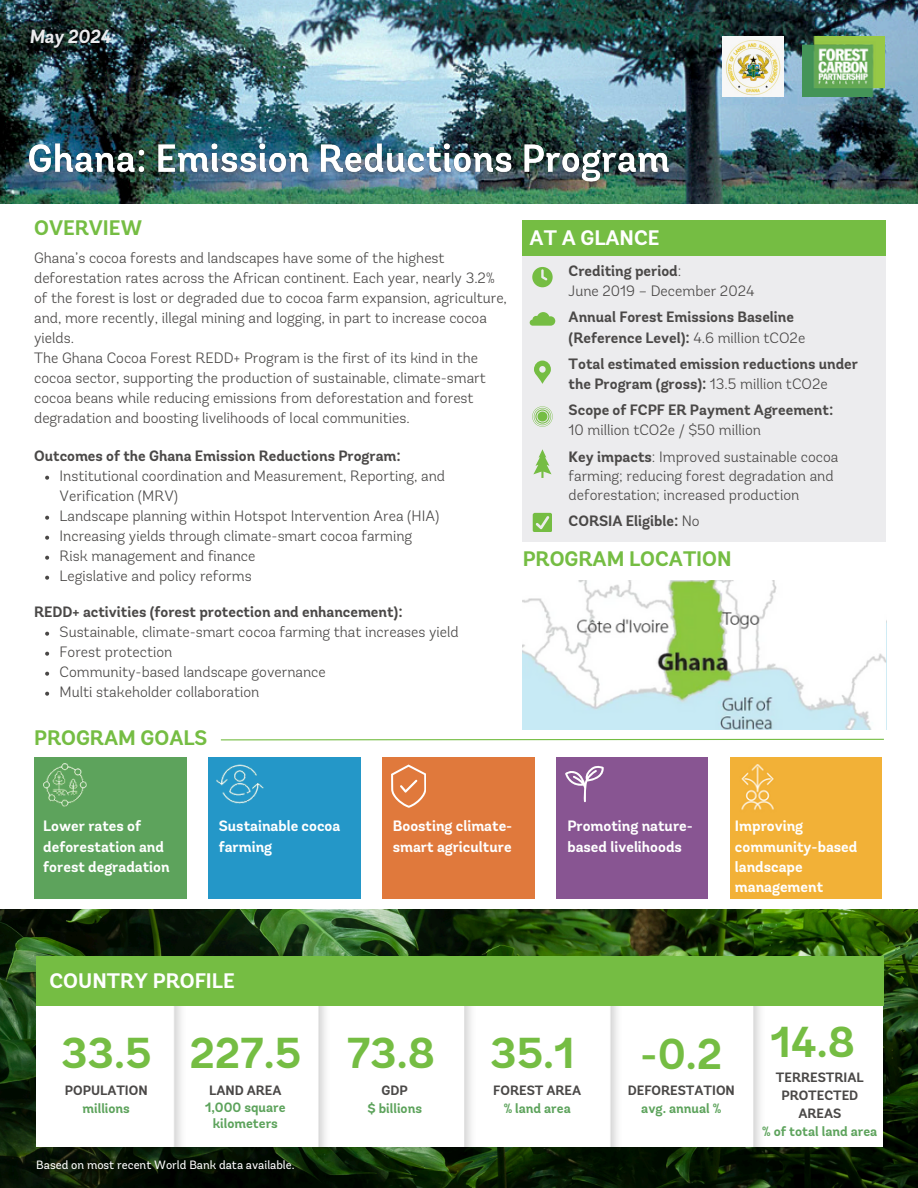
<style>
.page{position:relative;width:918px;height:1188px;background:#fff}
.page>*{position:absolute;margin:0;border:0;box-sizing:border-box;transform-origin:0 0}
.t1{font:43.2px "Andes Bold PTI";color:#75bd43}
.t2{font:21px "Andes Bold PTI";color:#75bd43}
.t3{font:21px "Andes Bold PTI";color:#fff}
.t4{font:italic 700 19.05px "Andes";color:#ececee}
.t5{font:300 15px/20px "Andes";color:#4a4847}
.t6{font:15px/20.2px "Andes Bold PTI";color:#4a4847}
.t7{font:15px/20.2px "Andes Bold PTI";color:#fff}
.t8{font:13.5px/18px "Andes Bold PTI";color:#4a4847;text-align:center}
.t9{font:13.5px/16.4px "Andes Bold PTI";color:#5da35c;text-align:center}
.t10{font:12px "Andes";color:#fff}
.s1{font-family:"Andes";font-weight:300}
.s2{font-family:"Andes Bold PTI";font-weight:400}
.s3{color:#5da35c}
.s4{color:#4a4847}
</style>
<div class="page">
<img style="left:0;top:0;width:918px;height:204px">
<img style="left:0;top:910px;width:918px;height:278px">
<div style="left:36px;top:991px;width:847px;height:156px;background:#fff"></div>
<img style="left:318px;top:1006px;width:8px;height:141px">
<img style="left:610px;top:1006px;width:8px;height:141px">
<img style="left:753px;top:1006px;width:14px;height:143px">
<div style="left:36px;top:957px;width:848px;height:49px;background:#75bd43"></div>
<div style="left:523px;top:251px;width:363px;height:290px;background:#ececee"></div>
<div style="left:523px;top:221px;width:363px;height:35px;background:#75bd43"></div>
<img style="left:802px;top:37px;width:82px;height:59px">
<div style="left:34px;top:757px;width:153px;height:142px;background:#5da35c"></div>
<div style="left:208px;top:757px;width:153px;height:142px;background:#2497c8"></div>
<div style="left:382px;top:757px;width:153px;height:142px;background:#e0793c"></div>
<div style="left:556px;top:757px;width:152px;height:142px;background:#885592"></div>
<div style="left:730px;top:757px;width:152px;height:142px;background:#f2b137"></div>
<svg style="left:391px;top:765px;width:35px;height:42px"></svg>
<img style="left:43px;top:764px;width:44px;height:43px">
<img style="left:741px;top:765px;width:33px;height:45px">
<img style="left:216px;top:764px;width:48px;height:40px">
<svg style="left:565px;top:765px;width:39px;height:37px"></svg>
<svg style="left:220px;top:738px;width:664px;height:3px"></svg>
<img style="left:723px;top:37px;width:60px;height:59px">
<svg style="left:534px;top:361px;width:17px;height:23px"></svg>
<svg style="left:532px;top:267px;width:21px;height:20px"></svg>
<svg style="left:533px;top:449px;width:18px;height:29px"></svg>
<svg style="left:530px;top:312px;width:25px;height:14px"></svg>
<div style="left:533px;top:513px;width:19px;height:19px;background:#75bd43;border-radius:2px"></div>
<svg style="left:536px;top:516px;width:13px;height:13px"></svg>
<svg style="left:532px;top:406px;width:21px;height:21px"></svg>
<img style="left:523px;top:581px;width:363px;height:148px">
<img style="left:23px;top:138px;width:653px;height:53px">
<svg style="left:45px;top:476px;width:4px;height:4px"></svg>
<svg style="left:45px;top:516px;width:4px;height:4px"></svg>
<svg style="left:45px;top:536px;width:4px;height:4px"></svg>
<svg style="left:45px;top:556px;width:4px;height:4px"></svg>
<svg style="left:45px;top:576px;width:4px;height:4px"></svg>
<svg style="left:45px;top:632px;width:4px;height:4px"></svg>
<svg style="left:45px;top:652px;width:4px;height:4px"></svg>
<svg style="left:45px;top:672px;width:4px;height:4px"></svg>
<svg style="left:45px;top:692px;width:4px;height:4px"></svg>
<h6 class="t4" style="left:29px;top:28px;width:83px">May 2024</h6>
<p class="t2" style="left:34px;top:220px;width:109px">OVERVIEW</p>
<p class="t5" style="left:34px;top:249px;width:474px">Ghana’s cocoa forests and landscapes have some of the highest deforestation rates across the African continent. Each year, nearly 3.2% of the forest is lost or degraded due to cocoa farm expansion, agriculture, and, more recently, illegal mining and logging, in part to increase cocoa yields.</p>
<p class="t5" style="left:34px;top:349px;width:453px">The Ghana Cocoa Forest REDD+ Program is the first of its kind in the cocoa sector, supporting the production of sustainable, climate-smart cocoa beans while reducing emissions from deforestation and forest degradation and boosting livelihoods of local communities.</p>
<p class="t6" style="left:34px;top:447px;width:368px">Outcomes of the Ghana Emission Reductions Program:</p>
<p class="t5" style="left:60px;top:467px;width:387px">Institutional coordination and Measurement, Reporting, and<br>Verification (MRV)</p>
<p class="t5" style="left:60px;top:507px;width:381px">Landscape planning within Hotspot Intervention Area (HIA)</p>
<p class="t5" style="left:60px;top:527px;width:354px">Increasing yields through climate-smart cocoa farming</p>
<p class="t5" style="left:60px;top:547px;width:197px">Risk management and finance</p>
<p class="t5" style="left:60px;top:567px;width:194px">Legislative and policy reforms</p>
<p class="t6" style="left:34px;top:603px;width:370px">REDD+ activities (forest protection and enhancement):</p>
<p class="t5" style="left:60px;top:623px;width:401px">Sustainable, climate-smart cocoa farming that increases yield</p>
<p class="t5" style="left:60px;top:643px;width:114px">Forest protection</p>
<p class="t5" style="left:60px;top:663px;width:268px">Community-based landscape governance</p>
<p class="t5" style="left:60px;top:683px;width:201px">Multi stakeholder collaboration</p>
<h6 class="t2" style="left:34px;top:729px;width:175px">PROGRAM GOALS</h6>
<p class="t3" style="left:530px;top:229px;width:131px">AT A GLANCE</p>
<h6 class="t6" style="left:569px;top:262px;width:114px">Crediting period<span class="s1">:</span></h6>
<p class="t5" style="left:569px;top:283px;width:187px">June 2019 – December 2024</p>
<h6 class="t6" style="left:569px;top:309px;width:238px">Annual Forest Emissions Baseline (Reference Level): <span class="s1">4.6 million tCO2e</span></h6>
<p class="t6" style="left:569px;top:355px;width:291px">Total estimated emission reductions under the Program (gross): <span class="s1">13.5 million tCO2e</span></p>
<h3 class="t6" style="left:569px;top:401px;width:266px">Scope of FCPF ER Payment Agreement:</h3>
<h1 class="t5" style="left:569px;top:421px;width:194px">10 million tCO2e / $50 million</h1>
<p class="t5" style="left:569px;top:449px;width:271px;line-height:19px"><span class="s2">Key impacts</span>: Improved sustainable cocoa farming; reducing forest degradation and deforestation; increased production</p>
<h1 class="t6" style="left:569px;top:512px;width:133px">CORSIA Eligible: <span class="s1">No</span></h1>
<p class="t2" style="left:523px;top:551px;width:210px">PROGRAM LOCATION</p>
<p class="t7" style="left:43px;top:818px;width:128px">Lower rates of deforestation and forest degradation</p>
<p class="t7" style="left:219px;top:818px;width:123px">Sustainable cocoa farming</p>
<h6 class="t7" style="left:393px;top:818px;width:121px">Boosting climate&shy;smart agriculture</h6>
<p class="t7" style="left:567px;top:818px;width:127px">Promoting nature&shy;based livelihoods</p>
<p class="t7" style="left:735px;top:818px;width:124px">Improving community-based landscape management</p>
<p class="t3" style="left:50px;top:972px;width:187px">COUNTRY PROFILE</p>
<p class="t1" style="left:61px;top:1036px;width:92px">33.5</p>
<p class="t1" style="left:189px;top:1036px;width:113px">227.5</p>
<h3 class="t1" style="left:347px;top:1036px;width:90px">73.8</h3>
<p class="t1" style="left:490px;top:1036px;width:86px">35.1</p>
<h3 class="t1" style="left:640px;top:1037px;width:84px">-0.2</h3>
<p class="t1" style="left:771px;top:1025px;width:86px">14.8</p>
<p class="t8" style="left:65px;top:1083px;width:84px">POPULATION</p>
<p class="t9" style="left:83px;top:1102px;width:49px">millions</p>
<h6 class="t8" style="left:762px;top:1069px;width:117px">TERRESTRIAL<br>PROTECTED<br>AREAS<br><span class="s3">% of total land area</span></h6>
<h6 class="t9" style="left:368px;top:1083px;width:56px;line-height:18px"><span class="s4">GDP<br></span>$ billions</h6>
<p class="t8" style="left:493px;top:1083px;width:89px">FOREST AREA <span class="s3">% land area</span></p>
<p class="t8" style="left:628px;top:1083px;width:109px">DEFORESTATION <span class="s3">avg. annual %</span></p>
<h6 class="t9" style="left:205px;top:1084px;width:82px"><span class="s4">LAND AREA<br></span>1,000 square kilometers</h6>
<h1 class="t10" style="left:36px;top:1160px;width:260px">Based on most recent World Bank data available.</h1>
</div>
